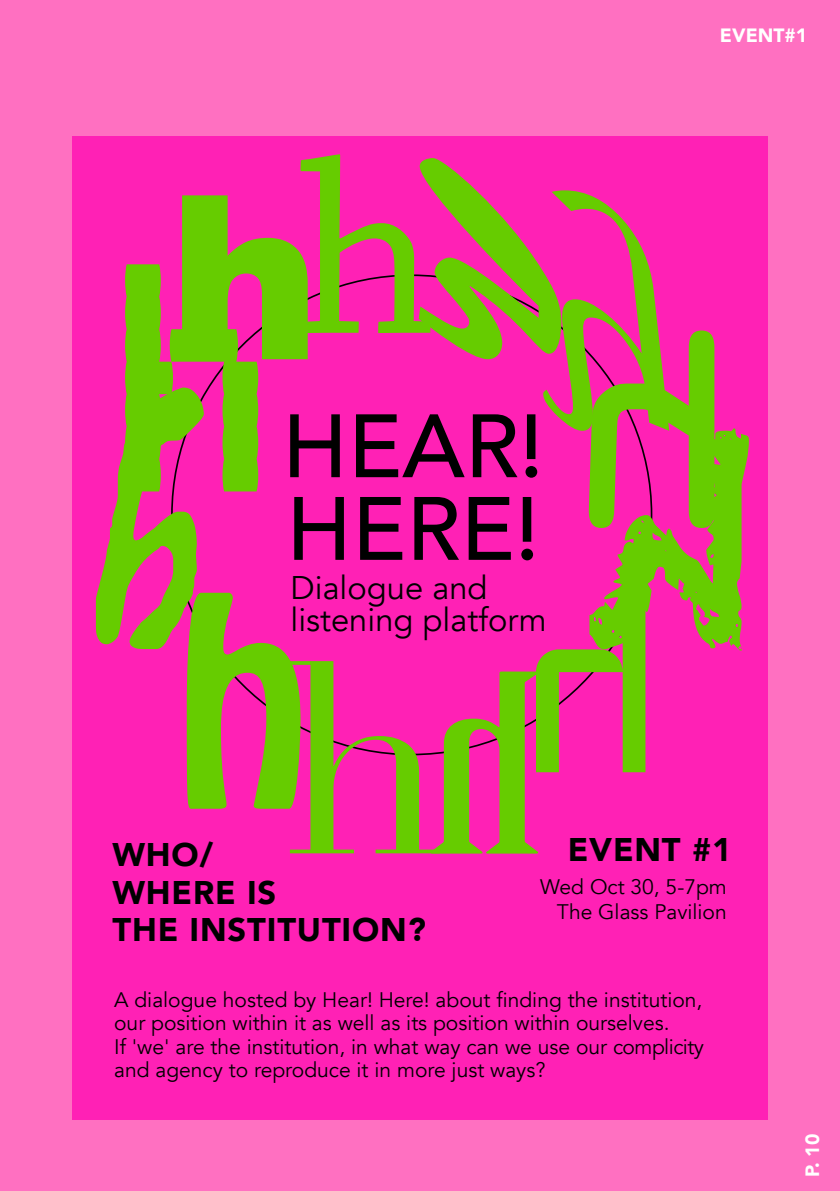
<style>
.page{position:relative;width:840px;height:1191px;background:#fff}
.page>*{position:absolute;margin:0;border:0;box-sizing:border-box;transform-origin:0 0}
.t1{font:500 88.8px/82.6px "Avenir";color:#000}
.t2{font:900 32.6px/37.4px "Avenir";letter-spacing:.025em;color:#000}
.t3{font:32.6px/32.6px "Avenir";color:#000}
.t4{font:21px/23.4px "Avenir";color:#000}
.hoofdstuk_klein{font:900 19.2px "Avenir";color:#fff}
</style>
<div class="page">
<div style="left:0;top:0;width:839px;height:1191px;background:#ff70c1"></div>
<div style="left:72px;top:136px;width:695px;height:983px;background:#ff21b5"></div>
<svg style="left:96px;top:154px;width:652px;height:699px"></svg>
<p class="t1" style="left:282px;top:400px;width:263px">HEAR!<br>HERE!</p>
<p class="t3" style="left:290px;top:572px;width:257px">Dialogue and listening platform</p>
<p class="hoofdstuk_klein" style="left:719px;top:19px;width:89px">EVENT#1</p>
<p class="t2" style="left:112px;top:835px;width:102px">WHO/</p>
<p class="t2" style="left:567px;top:830px;width:165px">EVENT #1</p>
<p class="t2" style="left:112px;top:873px;width:315px">WHERE IS<br>THE INSTITUTION?</p>
<p class="t4" style="left:540px;top:874px;width:188px;line-height:25.2px;text-align:right">Wed Oct 30, 5-7pm<br>The Glass Pavilion</p>
<p class="t4" style="left:114px;top:988px;width:591px">A dialogue hosted by Hear! Here! about finding the institution, our position within it as well as its position within ourselves.<br>If 'we' are the institution, in what way can we use our complicity and agency to reproduce it in more just ways?</p>
<p class="hoofdstuk_klein" style="left:795px;top:1176px;width:45px;rotate:-90deg">P. 10</p>
</div>
